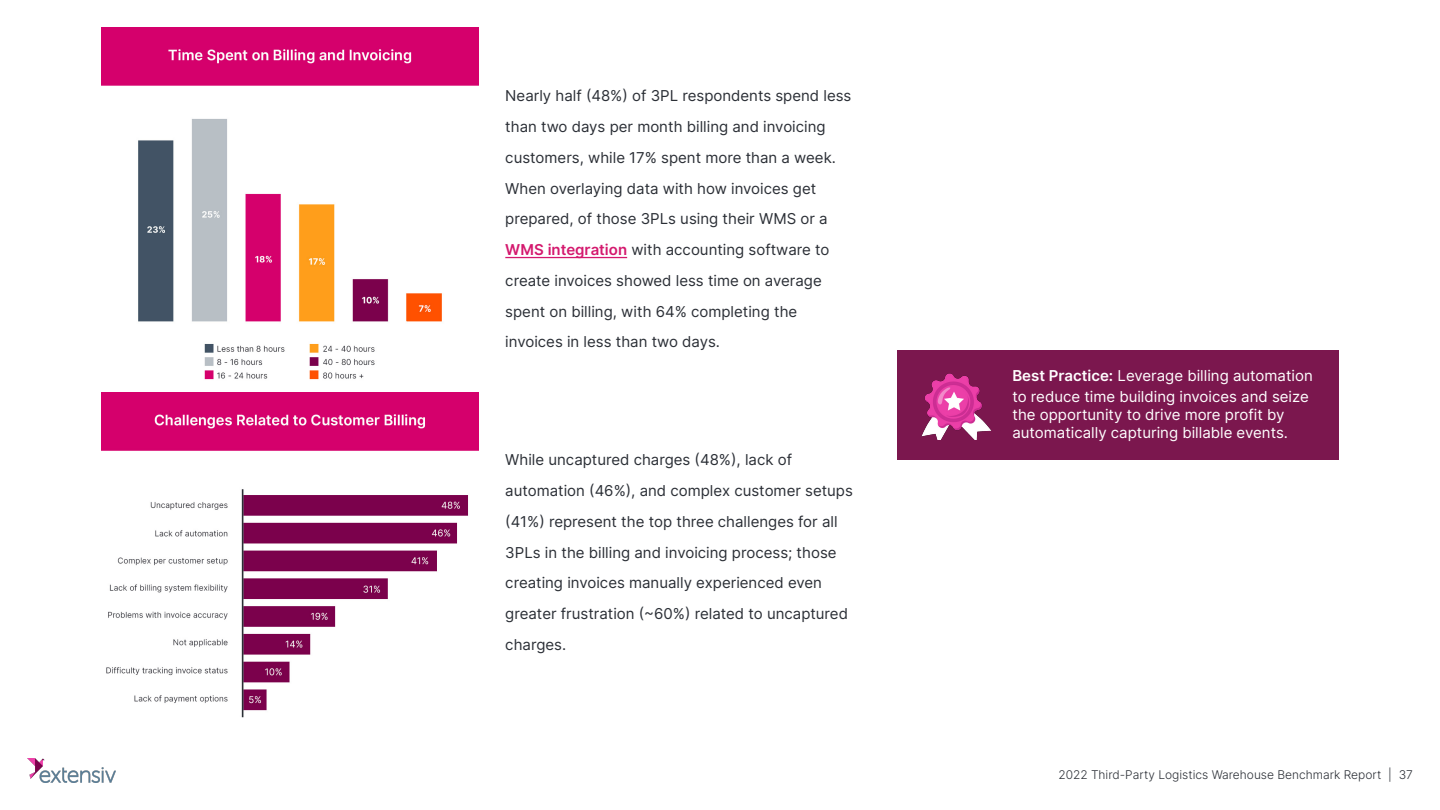
<style>
.page{position:relative;width:1440px;height:810px;background:#fff}
.page>*{position:absolute;margin:0;border:0;box-sizing:border-box;transform-origin:0 0}
.t1{font:15px/30.8px "Inter";color:#2b2f36}
.t2{font:15px/21px "Inter";color:#fff}
.t3{font:300 12px "Inter";color:#2b2f36}
.s1{font-weight:600;color:#d4196e}
.s2{font-weight:600}
</style>
<div class="page">
<hr style="left:505px;top:257px;width:122px;height:1px;background:#d4196e">
<img style="left:102px;top:27px;width:376px;height:366px">
<img style="left:102px;top:393px;width:376px;height:325px">
<div style="left:897px;top:350px;width:441px;height:110px;background:#7b174e"></div>
<img style="left:921px;top:373px;width:71px;height:66px">
<img style="left:28px;top:759px;width:87px;height:24px">
<p class="t1" style="left:505px;top:80px;width:348px">Nearly half (48%) of 3PL respondents spend less than two days per month billing and invoicing customers, while 17% spent more than a week.<br>When overlaying data with how invoices get prepared, of those 3PLs using their WMS or a <span class="s1">WMS integration</span> with accounting software to create invoices showed less time on average spent on billing, with 64% completing the invoices in less than two days.</p>
<p class="t1" style="left:505px;top:444px;width:349px">While uncaptured charges (48%), lack of automation (46%), and complex customer setups (41%) represent the top three challenges for all 3PLs in the billing and invoicing process; those creating invoices manually experienced even greater frustration (~60%) related to uncaptured charges.</p>
<p class="t2" style="left:1012px;top:365px;width:302px"><span class="s2">Best Practice:</span> Leverage billing automation to reduce time building invoices and seize</p>
<p class="t2" style="left:1012px;top:406px;width:277px;line-height:18px">the opportunity to drive more profit by automatically capturing billable events.</p>
<p class="t3" style="left:1058px;top:766px;width:356px">2022 Third-Party Logistics Warehouse Benchmark Report | 37</p>
</div>
